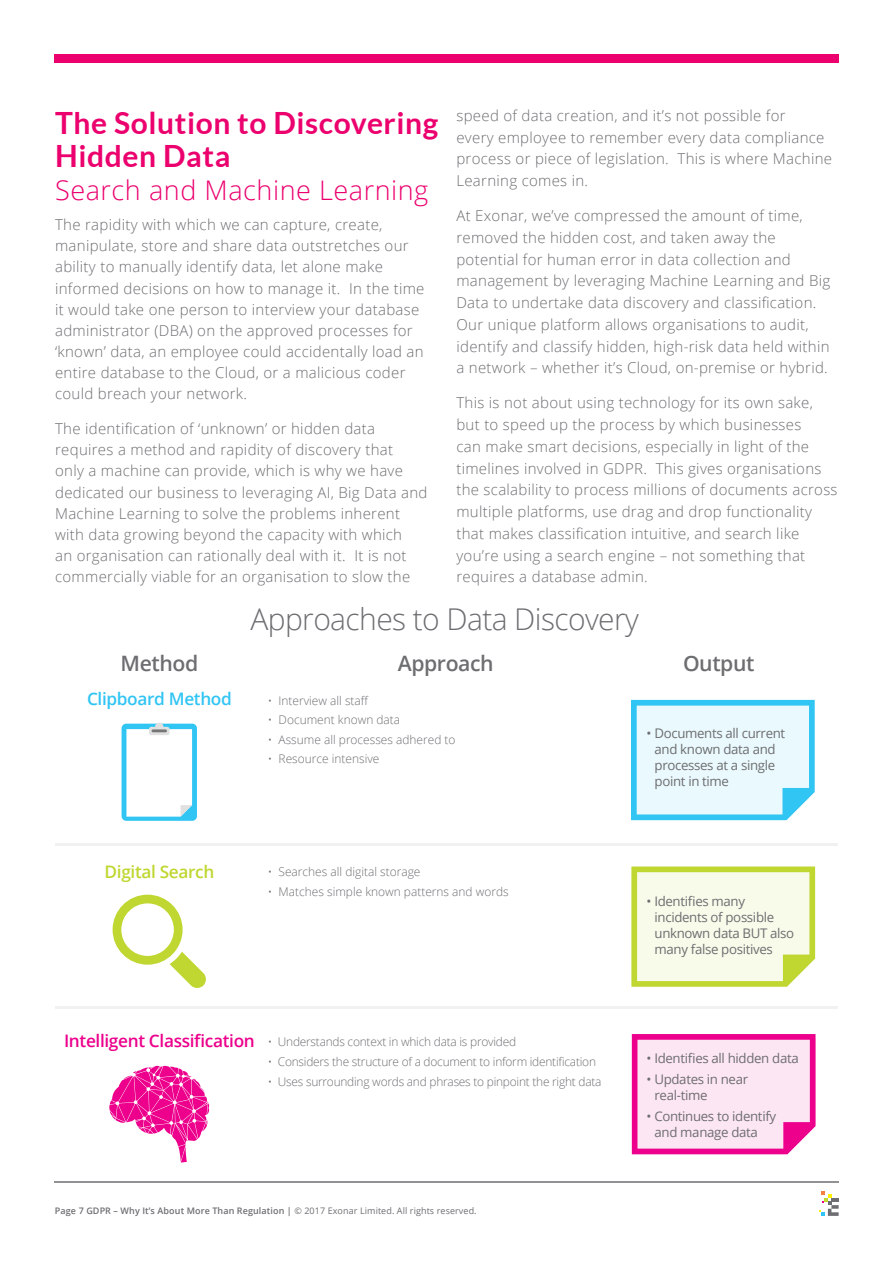
<style>
.page{position:relative;width:893px;height:1263px;background:#fff}
.page>*{position:absolute;margin:0;border:0;box-sizing:border-box;transform-origin:0 0}
.t1{font:700 30px/33.2px "Lato";letter-spacing:.02em;color:#eb006e}
.t2{font:300 30px "Open Sans";letter-spacing:-.02em;color:#6d6e71}
.t3{font:300 27px "Open Sans";letter-spacing:.02em;color:#eb006e}
.t4{font:600 21.15px "Open Sans";letter-spacing:-.02em;color:#6d6e71}
.t5{font:600 17.25px "Open Sans";letter-spacing:-.02em;color:#ec008c}
.t6{font:600 17.25px "Open Sans";letter-spacing:-.02em;color:#31c5f4}
.t7{font:600 17.25px "Open Sans";letter-spacing:-.02em;color:#c0d731}
.t8{font:300 15px/21.8px "Open Sans";letter-spacing:.02em;color:#6d6e71}
.t9{font:13.2px/15.9px "Open Sans";letter-spacing:-.025em;color:#6d6e71}
.t10{font:300 12px "Open Sans";letter-spacing:-.02em;color:#6d6e71}
.t11{font:300 12px "Open Sans";color:#6d6e71}
.t12{font:600 9px "Open Sans";letter-spacing:.01em;color:#6d6e71}
.s1{font-weight:400}
</style>
<div class="page">
<hr style="left:54px;top:1181px;width:785px;height:2px;background:#6d6e71">
<svg style="left:819px;top:1191px;width:20px;height:25px"></svg>
<div style="left:54px;top:54px;width:785px;height:9px;background:#eb006e"></div>
<hr style="left:55px;top:843px;width:783px;height:3px;background:#f2f1f1">
<svg style="left:631px;top:700px;width:184px;height:120px;background:#ccf0fb"></svg>
<svg style="left:631px;top:866px;width:184px;height:121px;background:#eff5cc"></svg>
<svg style="left:632px;top:1034px;width:184px;height:120px;background:#fac1e2"></svg>
<svg style="left:113px;top:895px;width:93px;height:93px"></svg>
<div style="left:122px;top:724px;width:75px;height:97px;background:#31c5f4;border-radius:5px"></div>
<div style="left:126px;top:729px;width:66px;height:88px;background:#fff"></div>
<svg style="left:149px;top:727px;width:21px;height:8px"></svg>
<div style="left:155px;top:723px;width:8px;height:8px;background:#e0e0e0;border-radius:50%"></div>
<hr style="left:152px;top:729px;width:15px;height:3px;background:#767676">
<svg style="left:109px;top:1066px;width:100px;height:96px"></svg>
<hr style="left:55px;top:1007px;width:783px;height:2px;background:#f2f1f1">
<h1 class="t1" style="left:55px;top:106px;width:385px">The Solution to Discovering<br>Hidden Data</h1>
<h2 class="t3" style="left:55px;top:172px;width:375px">Search and Machine Learning</h2>
<p class="t8" style="left:55px;top:214px;width:371px;line-height:21.1px">The rapidity with which we can capture, create, manipulate, store and share data outstretches our ability to manually identify data, let alone make informed decisions on how to manage it. In the time it would take one person to interview your database administrator (DBA) on the approved processes for ‘known’ data, an employee could accidentally load an entire database to the Cloud, or a malicious coder could breach your network.</p>
<p class="t8" style="left:55px;top:418px;width:374px;line-height:21.1px">The identification of ‘unknown’ or hidden data requires a method and rapidity of discovery that<br>only a machine can provide, which is why we have dedicated our business to leveraging AI, Big Data and Machine Learning to solve the problems inherent with data growing beyond the capacity with which<br>an organisation can rationally deal with it. It is not commercially viable for an organisation to slow the</p>
<p class="t8" style="left:456px;top:104px;width:377px">speed of data creation, and it’s not possible for<br>every employee to remember every data compliance process or piece of legislation. This is where Machine Learning comes in.</p>
<p class="t8" style="left:456px;top:204px;width:375px">At Exonar, we’ve compressed the amount of time, removed the hidden cost, and taken away the potential for human error in data collection and management by leveraging Machine Learning and Big Data to undertake data discovery and classification.<br>Our unique platform allows organisations to audit, identify and classify hidden, high-risk data held within a network – whether it’s Cloud, on-premise or hybrid.</p>
<p class="t8" style="left:456px;top:392px;width:383px">This is not about using technology for its own sake, but to speed up the process by which businesses<br>can make smart decisions, especially in light of the timelines involved in GDPR. This gives organisations the scalability to process millions of documents across multiple platforms, use drag and drop functionality that makes classification intuitive, and search like you’re using a search engine – not something that requires a database admin.</p>
<h1 class="t2" style="left:250px;top:598px;width:390px">Approaches to Data Discovery</h1>
<h3 class="t4" style="left:121px;top:649px;width:79px">Method</h3>
<h3 class="t4" style="left:398px;top:649px;width:97px">Approach</h3>
<p class="t6" style="left:87px;top:687px;width:146px">Clipboard Method</p>
<p class="t11" style="left:268px;top:692px;width:102px">• Interview all staff</p>
<p class="t11" style="left:268px;top:712px;width:134px">• Document known data</p>
<p class="t11" style="left:268px;top:731px;width:189px">• Assume all processes adhered to</p>
<p class="t11" style="left:268px;top:751px;width:113px">• Resource intensive</p>
<h3 class="t4" style="left:683px;top:649px;width:73px">Output</h3>
<p class="t9" style="left:655px;top:725px;width:132px;text-indent:-8px">• Documents all current and known data and processes at a single point in time</p>
<p class="t7" style="left:105px;top:859px;width:111px">Digital Search</p>
<p class="t11" style="left:268px;top:864px;width:154px">• Searches all digital storage</p>
<p class="t11" style="left:268px;top:883px;width:242px">• Matches simple known patterns and words</p>
<p class="t9" style="left:655px;top:893px;width:141px;text-indent:-8px">• Identifies many incidents of possible unknown data BUT also many false positives</p>
<p class="t5" style="left:64px;top:1029px;width:192px">Intelligent Classification</p>
<p class="t10" style="left:268px;top:1034px;width:250px">• Understands context in which data is provided</p>
<p class="t10" style="left:268px;top:1053px;width:330px">• Considers the structure of a document to inform identification</p>
<p class="t10" style="left:268px;top:1073px;width:335px">• Uses surrounding words and phrases to pinpoint the right data</p>
<p class="t12" style="left:55px;top:1204px;width:423px">Page 7 GDPR – Why It’s About More Than Regulation | <span class="s1">© 2017 Exonar Limited. All rights reserved.</span></p>
<p class="t9" style="left:647px;top:1049px;width:154px">• Identifies all hidden data</p>
<p class="t9" style="left:655px;top:1071px;width:95px;text-indent:-8px">• Updates in near real-time</p>
<p class="t9" style="left:655px;top:1108px;width:123px;text-indent:-8px">• Continues to identify and manage data</p>
</div>
